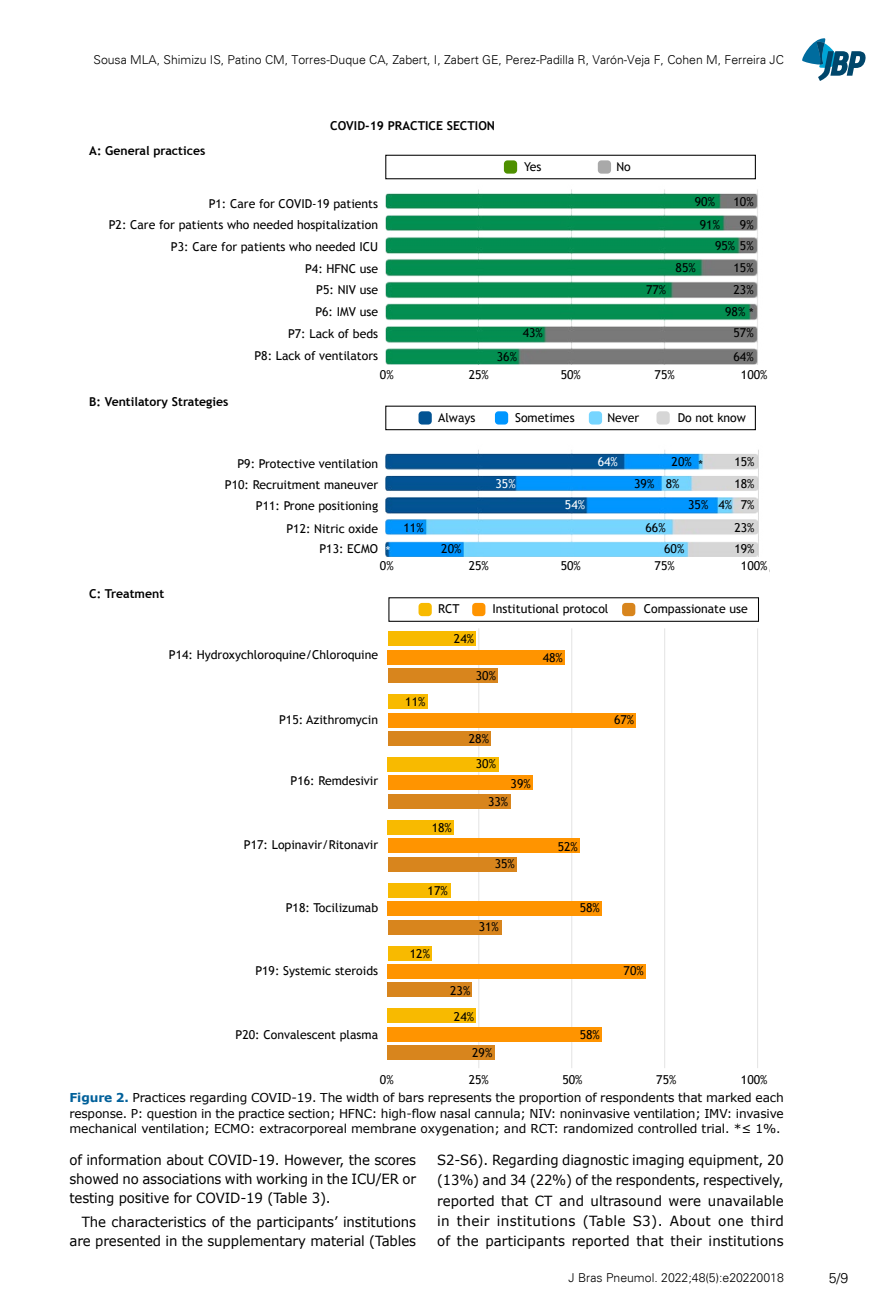
<style>
.page{position:relative;width:893px;height:1315px;background:#fff}
.page>*{position:absolute;margin:0;border:0;box-sizing:border-box;transform-origin:0 0}
.t1{font:14px/19.9px "Verdana";letter-spacing:-.005em;color:#000;text-align:justify;scale:.95 1}
.t2{font:300 14px "Univers";color:#000}
.t3{font:12.25px/21.2px "Trebuchet MS";color:#000;text-align:right}
.t4{font:12.25px/15.8px "Verdana";letter-spacing:-.01em;color:#000;text-align:justify}
.t5{font:300 12.25px "Univers";color:#000}
.t6{font:700 12.25px "Trebuchet MS";color:#000}
.t7{font:12.25px "Trebuchet MS";color:#fff}
.s1{font-weight:700;color:#01609a}
</style>
<div class="page">
<svg style="left:802px;top:38px;width:64px;height:43px"></svg>
<hr style="left:478px;top:628px;width:1px;height:440px;background:#e3e3e3">
<hr style="left:571px;top:628px;width:1px;height:440px;background:#e3e3e3">
<hr style="left:664px;top:628px;width:1px;height:440px;background:#e3e3e3">
<hr style="left:757px;top:628px;width:1px;height:440px;background:#e3e3e3">
<img style="left:385px;top:189px;width:373px;height:176px">
<img style="left:385px;top:449px;width:374px;height:108px">
<div style="left:418px;top:411px;width:14px;height:13px;background:#025393;border-radius:4px"></div>
<div style="left:495px;top:411px;width:13px;height:13px;background:#0096ff;border-radius:4px"></div>
<div style="left:589px;top:411px;width:13px;height:13px;background:#76d5ff;border-radius:4px"></div>
<div style="left:656px;top:411px;width:14px;height:13px;background:#d6d6d6;border-radius:4px"></div>
<div style="left:385px;top:155px;width:371px;height:24px;border:1px solid #000"></div>
<div style="left:385px;top:406px;width:371px;height:24px;border:1px solid #000"></div>
<div style="left:418px;top:603px;width:14px;height:13px;background:#f8ba00;border-radius:4px"></div>
<div style="left:472px;top:603px;width:13px;height:13px;background:#ff9400;border-radius:4px"></div>
<div style="left:622px;top:603px;width:13px;height:13px;background:#d8851d;border-radius:4px"></div>
<div style="left:388px;top:597px;width:371px;height:25px;border:1px solid #000"></div>
<div style="left:504px;top:160px;width:13px;height:14px;background:#4e9000;border-radius:4px"></div>
<div style="left:598px;top:160px;width:13px;height:14px;background:#a9a9a9;border-radius:4px"></div>
<div style="left:388px;top:631px;width:88px;height:15px;background:#f8ba00"></div>
<div style="left:388px;top:650px;width:177px;height:14px;background:#ff9400"></div>
<div style="left:388px;top:668px;width:110px;height:15px;background:#d8851d"></div>
<div style="left:388px;top:757px;width:111px;height:15px;background:#f8ba00"></div>
<div style="left:388px;top:775px;width:144px;height:15px;background:#ff9400"></div>
<div style="left:388px;top:794px;width:123px;height:14px;background:#d8851d"></div>
<div style="left:388px;top:882px;width:62px;height:15px;background:#f8ba00"></div>
<div style="left:388px;top:901px;width:214px;height:15px;background:#ff9400"></div>
<div style="left:388px;top:919px;width:114px;height:15px;background:#d8851d"></div>
<div style="left:388px;top:945px;width:44px;height:15px;background:#f8ba00"></div>
<div style="left:388px;top:964px;width:258px;height:15px;background:#ff9400"></div>
<div style="left:388px;top:982px;width:84px;height:15px;background:#d8851d"></div>
<div style="left:388px;top:1008px;width:88px;height:15px;background:#f8ba00"></div>
<div style="left:388px;top:1027px;width:214px;height:14px;background:#ff9400"></div>
<div style="left:388px;top:1045px;width:107px;height:15px;background:#d8851d"></div>
<div style="left:388px;top:820px;width:66px;height:14px;background:#f8ba00"></div>
<div style="left:388px;top:838px;width:192px;height:15px;background:#ff9400"></div>
<div style="left:388px;top:857px;width:129px;height:14px;background:#d8851d"></div>
<div style="left:388px;top:694px;width:40px;height:15px;background:#f8ba00"></div>
<div style="left:388px;top:731px;width:103px;height:15px;background:#d8851d"></div>
<div style="left:388px;top:712px;width:247px;height:15px;background:#ff9400"></div>
<p class="t5" style="left:94px;top:52px;width:692px">Sousa MLA, Shimizu IS, Patino CM, Torres-Duque CA, Zabert, I, Zabert GE, Perez-Padilla R, Varón-Veja F, Cohen M, Ferreira JC</p>
<p class="t6" style="left:89px;top:143px;width:118px">A: General practices</p>
<p class="t6" style="left:330px;top:118px;width:166px">COVID-19 PRACTICE SECTION</p>
<p class="t3" style="left:524px;top:156px;width:19px">Yes</p>
<p class="t3" style="left:616px;top:156px;width:16px">No</p>
<p class="t3" style="left:109px;top:193px;width:271px">P1: Care for COVID-19 patients<br>P2: Care for patients who needed hospitalization</p>
<p class="t3" style="left:171px;top:236px;width:209px;line-height:22.2px">P3: Care for patients who needed ICU<br>P4: HFNC use</p>
<p class="t3" style="left:315px;top:280px;width:64px;text-align:left">P5: NIV use<br>P6: IMV use</p>
<p class="t3" style="left:254px;top:324px;width:125px">P7: Lack of beds<br>P8: Lack of ventilators</p>
<p class="t3" style="left:695px;top:192px;width:22px">90%</p>
<p class="t3" style="left:733px;top:192px;width:22px">10%</p>
<p class="t3" style="left:700px;top:214px;width:22px">91%</p>
<p class="t3" style="left:715px;top:214px;width:40px">9%<br>95% 5%</p>
<p class="t3" style="left:676px;top:257px;width:22px">85%</p>
<p class="t3" style="left:733px;top:257px;width:22px">15%</p>
<p class="t3" style="left:646px;top:280px;width:22px">77%</p>
<p class="t3" style="left:725px;top:279px;width:30px;line-height:21.7px">23%<br>98% *</p>
<p class="t3" style="left:523px;top:322px;width:22px">43%</p>
<p class="t3" style="left:733px;top:322px;width:22px">57%</p>
<p class="t3" style="left:497px;top:346px;width:22px">36%</p>
<p class="t3" style="left:733px;top:346px;width:22px">64%</p>
<p class="t6" style="left:89px;top:394px;width:141px">B: Ventilatory Strategies</p>
<p class="t3" style="left:380px;top:364px;width:15px">0%</p>
<p class="t3" style="left:469px;top:364px;width:22px">25%</p>
<p class="t3" style="left:561px;top:364px;width:22px">50%</p>
<p class="t3" style="left:655px;top:364px;width:22px">75%</p>
<p class="t3" style="left:741px;top:364px;width:28px">100%</p>
<p class="t3" style="left:438px;top:407px;width:39px">Always</p>
<p class="t3" style="left:515px;top:407px;width:61px">Sometimes</p>
<p class="t3" style="left:607px;top:407px;width:33px">Never</p>
<p class="t3" style="left:678px;top:407px;width:70px">Do not know</p>
<p class="t3" style="left:225px;top:453px;width:155px">P9: Protective ventilation<br>P10: Recruitment maneuver<br>P11: Prone positioning</p>
<p class="t3" style="left:286px;top:518px;width:93px">P12: Nitric oxide</p>
<p class="t7" style="left:598px;top:454px;width:22px">64%</p>
<p class="t3" style="left:672px;top:451px;width:33px">20% *</p>
<p class="t3" style="left:734px;top:451px;width:22px">15%</p>
<p class="t7" style="left:496px;top:476px;width:22px">35%</p>
<p class="t3" style="left:634px;top:473px;width:47px">39% 8%</p>
<p class="t3" style="left:734px;top:473px;width:22px">18%</p>
<p class="t7" style="left:565px;top:497px;width:22px">54%</p>
<p class="t3" style="left:688px;top:494px;width:68px">35% 4% 7%</p>
<p class="t3" style="left:404px;top:517px;width:22px">11%</p>
<p class="t3" style="left:645px;top:517px;width:22px">66%</p>
<p class="t3" style="left:734px;top:517px;width:22px">23%</p>
<p class="t3" style="left:319px;top:538px;width:60px">P13: ECMO</p>
<p class="t7" style="left:386px;top:543px;width:6px">*</p>
<p class="t3" style="left:441px;top:538px;width:22px">20%</p>
<p class="t3" style="left:664px;top:538px;width:22px">60%</p>
<p class="t3" style="left:734px;top:538px;width:22px">19%</p>
<p class="t6" style="left:89px;top:586px;width:76px">C: Treatment</p>
<p class="t3" style="left:380px;top:556px;width:15px">0%</p>
<p class="t3" style="left:469px;top:556px;width:22px">25%</p>
<p class="t3" style="left:561px;top:556px;width:22px">50%</p>
<p class="t3" style="left:655px;top:556px;width:22px">75%</p>
<p class="t3" style="left:741px;top:556px;width:28px">100%</p>
<p class="t3" style="left:438px;top:598px;width:23px">RCT</p>
<p class="t3" style="left:492px;top:598px;width:118px">Institutional protocol</p>
<p class="t3" style="left:644px;top:598px;width:105px">Compassionate use</p>
<p class="t3" style="left:454px;top:628px;width:22px">24%</p>
<p class="t3" style="left:169px;top:644px;width:211px">P14: Hydroxychloroquine/Chloroquine</p>
<p class="t3" style="left:543px;top:647px;width:22px">48%</p>
<p class="t3" style="left:476px;top:665px;width:22px">30%</p>
<p class="t3" style="left:405px;top:691px;width:22px">11%</p>
<p class="t3" style="left:279px;top:709px;width:101px">P15: Azithromycin</p>
<p class="t3" style="left:614px;top:709px;width:22px">67%</p>
<p class="t3" style="left:469px;top:728px;width:22px">28%</p>
<p class="t3" style="left:291px;top:770px;width:89px">P16: Remdesivir</p>
<p class="t3" style="left:476px;top:753px;width:22px">30%</p>
<p class="t3" style="left:488px;top:791px;width:22px">33%</p>
<p class="t3" style="left:511px;top:773px;width:22px">39%</p>
<p class="t3" style="left:432px;top:817px;width:22px">18%</p>
<p class="t3" style="left:244px;top:834px;width:136px">P17: Lopinavir/Ritonavir</p>
<p class="t3" style="left:558px;top:836px;width:22px">52%</p>
<p class="t3" style="left:495px;top:853px;width:22px">35%</p>
<p class="t3" style="left:428px;top:880px;width:22px">17%</p>
<p class="t3" style="left:286px;top:897px;width:94px">P18: Tocilizumab</p>
<p class="t3" style="left:580px;top:897px;width:22px">58%</p>
<p class="t3" style="left:479px;top:916px;width:22px">31%</p>
<p class="t3" style="left:410px;top:942px;width:22px">12%</p>
<p class="t3" style="left:255px;top:960px;width:124px">P19: Systemic steroids</p>
<p class="t3" style="left:624px;top:960px;width:22px">70%</p>
<p class="t3" style="left:450px;top:980px;width:22px">23%</p>
<p class="t3" style="left:454px;top:1006px;width:22px">24%</p>
<p class="t3" style="left:236px;top:1023px;width:144px">P20: Convalescent plasma</p>
<p class="t3" style="left:580px;top:1023px;width:22px">58%</p>
<p class="t3" style="left:472px;top:1042px;width:22px">29%</p>
<p class="t3" style="left:380px;top:1069px;width:15px">0%</p>
<p class="t3" style="left:469px;top:1069px;width:22px">25%</p>
<p class="t3" style="left:562px;top:1069px;width:22px">50%</p>
<p class="t3" style="left:656px;top:1069px;width:22px">75%</p>
<p class="t3" style="left:741px;top:1069px;width:28px">100%</p>
<p class="t4" style="left:69px;top:1089px;width:716px"><span class="s1">Figure 2.</span> Practices regarding COVID-19. The width of bars represents the proportion of respondents that marked each response. P: question in the practice section; HFNC: high-flow nasal cannula; NIV: noninvasive ventilation; IMV: invasive mechanical ventilation; ECMO: extracorporeal membrane oxygenation; and RCT: randomized controlled trial. *≤ 1%.</p>
<p class="t1" style="left:69px;top:1151px;width:366px;line-height:18.7px">of information about COVID-19. However, the scores showed no associations with working in the ICU/ER or testing positive for COVID-19 (Table 3).</p>
<p class="t1" style="left:69px;top:1212px;width:366px;line-height:18.7px;text-align:right">The characteristics of the participants’ institutions are presented in the supplementary material (Tables</p>
<p class="t1" style="left:437px;top:1150px;width:366px">S2-S6). Regarding diagnostic imaging equipment, 20 (13%) and 34 (22%) of the respondents, respectively, reported that CT and ultrasound were unavailable in their institutions (Table S3). About one third of the participants reported that their institutions</p>
<p class="t5" style="left:569px;top:1270px;width:217px">J Bras Pneumol. 2022;48(5):e20220018</p>
<p class="t2" style="left:829px;top:1269px;width:21px">5/9</p>
</div>
